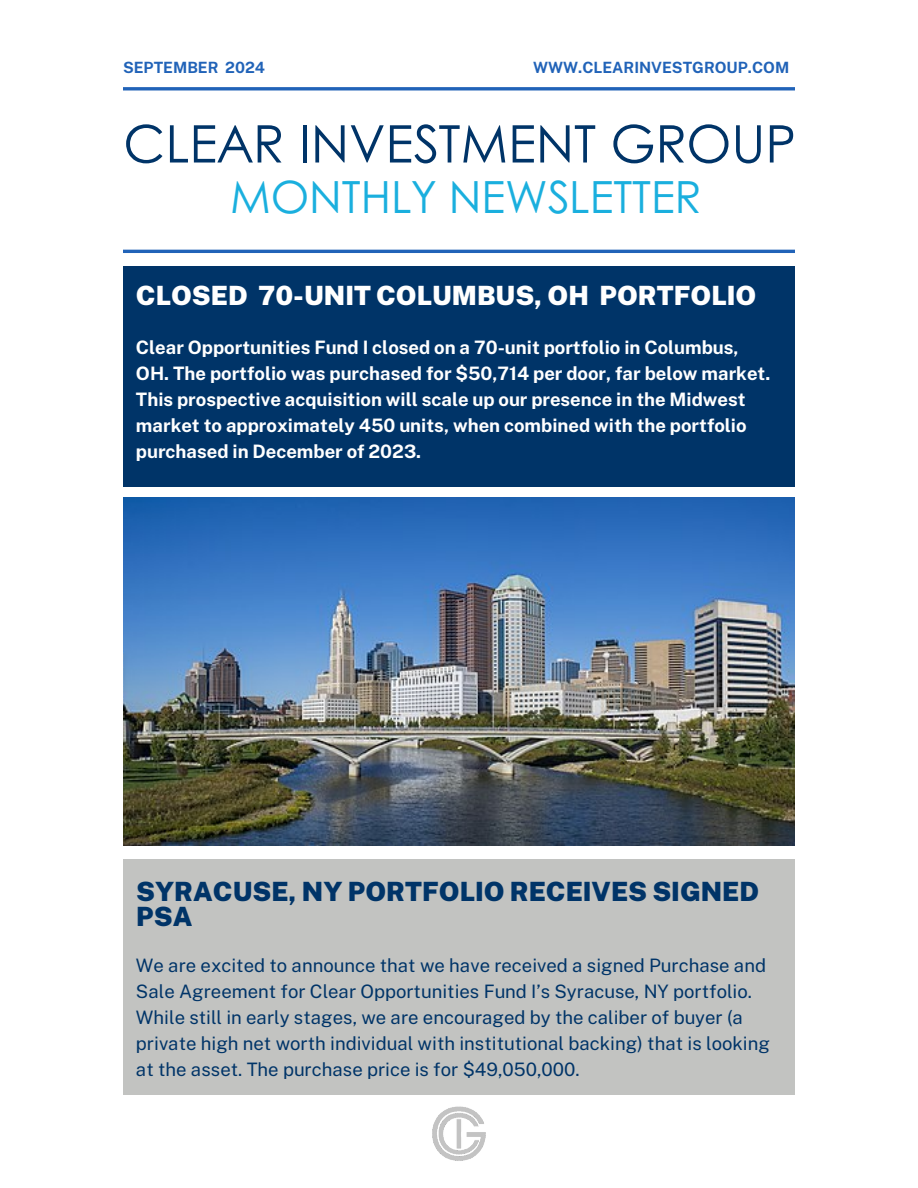
<style>
.page{position:relative;width:918px;height:1188px;background:#fff}
.page>*{position:absolute;margin:0;border:0;box-sizing:border-box;transform-origin:0 0}
.t1{font:51.9px "Century Gothic";color:#003468}
.t2{font:44.4px "Century Gothic";color:#1aafde}
.t3{font:900 26.55px/25.8px "Public Sans";color:#003468}
.t4{font:900 26.55px "Public Sans";color:#fff}
.t5{font:18.45px/25.8px "Public Sans";color:#003468}
.t6{font:700 18.45px/25.8px "Public Sans";color:#fff}
.t7{font:700 15.45px "Public Sans";color:#2163b8}
</style>
<div class="page">
<hr style="left:123px;top:87px;width:672px;height:3px;background:#2163b8">
<hr style="left:123px;top:250px;width:672px;height:3px;background:#2163b8">
<div style="left:123px;top:267px;width:672px;height:220px;background:#003468"></div>
<img style="left:123px;top:498px;width:672px;height:347px">
<img style="left:432px;top:1106px;width:54px;height:55px">
<div style="left:123px;top:859px;width:672px;height:236px;background:#c2c3c1"></div>
<p class="t7" style="left:123px;top:59px;width:144px">SEPTEMBER 2024</p>
<h5 class="t7" style="left:533px;top:59px;width:258px">WWW.CLEARINVESTGROUP.COM</h5>
<p class="t1" style="left:123px;top:104px;width:673px">CLEAR INVESTMENT GROUP</p>
<h1 class="t2" style="left:230px;top:163px;width:473px">MONTHLY NEWSLETTER</h1>
<h2 class="t4" style="left:136px;top:280px;width:622px">CLOSED 70-UNIT COLUMBUS, OH PORTFOLIO</h2>
<h3 class="t6" style="left:136px;top:334px;width:636px">Clear Opportunities Fund I closed on a 70-unit portfolio in Columbus, OH. The portfolio was purchased for $50,714 per door, far below market.<br>This prospective acquisition will scale up our presence in the Midwest market to approximately 450 units, when combined with the portfolio purchased in December of 2023.</h3>
<h3 class="t3" style="left:136px;top:878px;width:624px">SYRACUSE, NY PORTFOLIO RECEIVES SIGNED<br>PSA</h3>
<h4 class="t5" style="left:136px;top:953px;width:635px">We are excited to announce that we have received a signed Purchase and Sale Agreement for Clear Opportunities Fund I’s Syracuse, NY portfolio.<br>While still in early stages, we are encouraged by the caliber of buyer (a private high net worth individual with institutional backing) that is looking at the asset. The purchase price is for $49,050,000.</h4>
</div>
